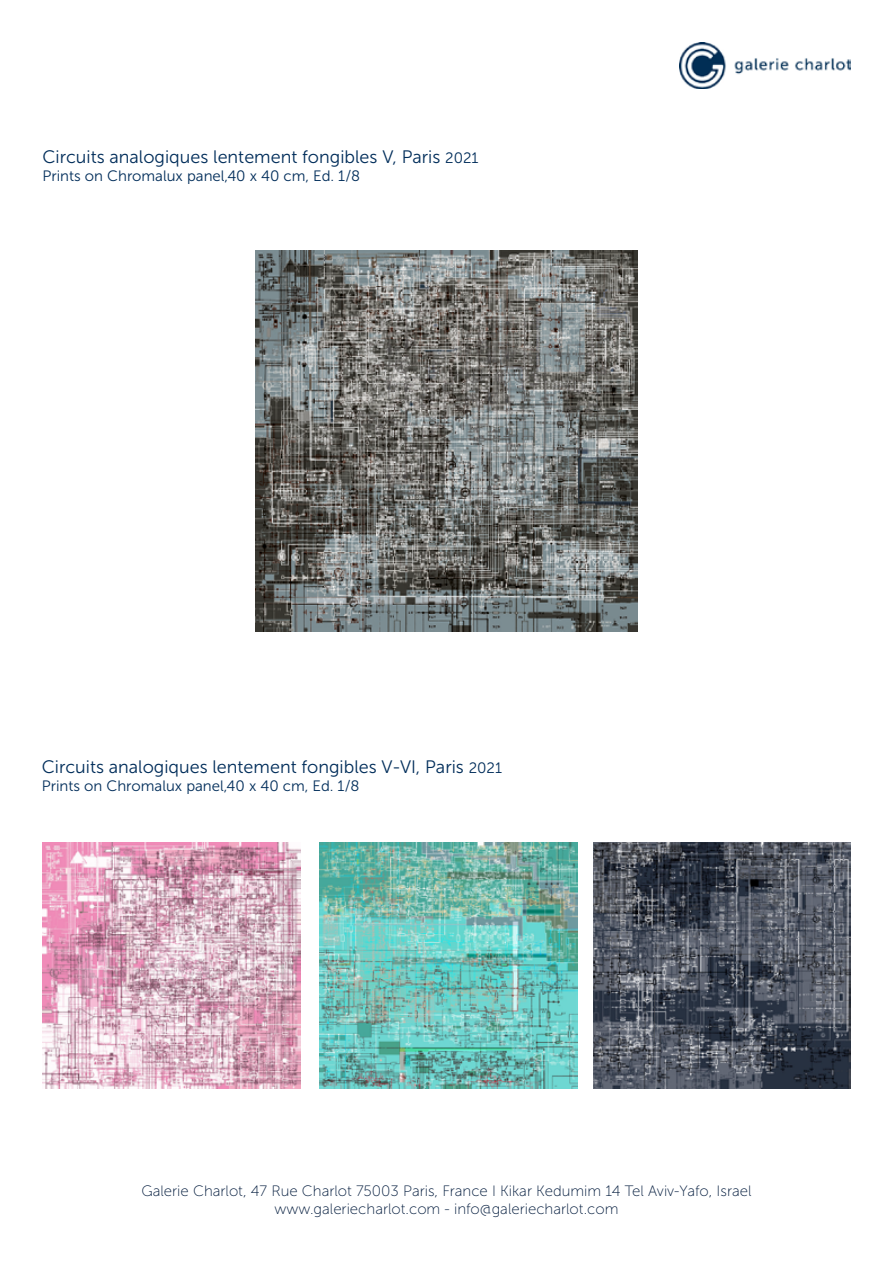
<style>
.page{position:relative;width:893px;height:1263px;background:#fff}
.page>*{position:absolute;margin:0;border:0;box-sizing:border-box;transform-origin:0 0}
.t1{font:18px "Museo Sans 300";color:#002d5a}
.t2{font:15px/18px "Museo Sans 100";color:#001a3c;text-align:center}
.t3{font:15px "Museo Sans 300";color:#002d5a}
.s1{font-size:15px}
</style>
<div class="page">
<img style="left:680px;top:43px;width:170px;height:45px">
<img style="left:256px;top:250px;width:381px;height:381px">
<img style="left:43px;top:842px;width:257px;height:247px">
<img style="left:319px;top:842px;width:258px;height:247px">
<img style="left:593px;top:842px;width:257px;height:246px">
<p class="t1" style="left:43px;top:147px;width:437px">Circuits analogiques lentement fongibles V, Paris <span class="s1">2021</span></p>
<p class="t3" style="left:43px;top:168px;width:319px">Prints on Chromalux panel,40 x 40 cm, Ed. 1/8</p>
<p class="t1" style="left:42px;top:757px;width:462px">Circuits analogiques lentement fongibles V-VI, Paris <span class="s1">2021</span></p>
<p class="t3" style="left:42px;top:777px;width:319px">Prints on Chromalux panel,40 x 40 cm, Ed. 1/8</p>
<p class="t2" style="left:141px;top:1182px;width:612px">Galerie Charlot, 47 Rue Charlot 75003 Paris, France I Kikar Kedumim 14 Tel Aviv-Yafo, Israel www.galeriecharlot.com - info@galeriecharlot.com</p>
</div>
